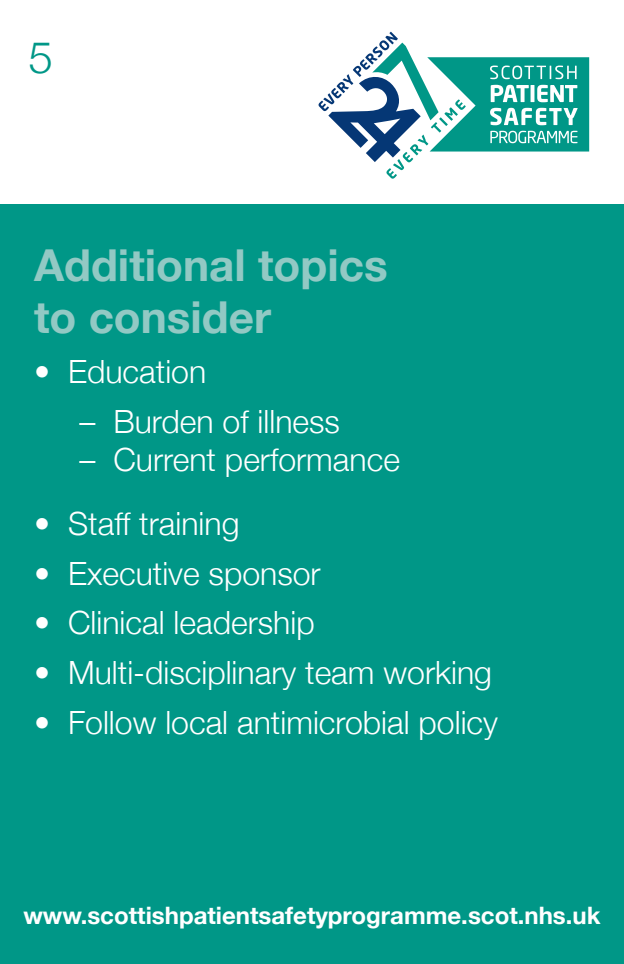
<style>
.page{position:relative;width:624px;height:964px;background:#fff}
.page>*{position:absolute;margin:0;border:0;box-sizing:border-box;transform-origin:0 0}
.t1{font:700 44px/52px "Helvetica Neue";color:#92c9c4}
.t2{font:300 44px "Helvetica Neue";color:#009787}
.t3{font:300 32px "Helvetica Neue";color:#fff}
.t4{font:700 24px "Helvetica Neue";color:#fff}
</style>
<div class="page">
<div style="left:0;top:204px;width:624px;height:760px;background:#009787"></div>
<svg style="left:318px;top:32px;width:271px;height:147px"></svg>
<h1 class="t2" style="left:28px;top:22px;width:26px">5</h1>
<h1 class="t1" style="left:34px;top:237px;width:355px">Additional topics to consider</h1>
<p class="t3" style="left:34px;top:346px;width:174px">• Education</p>
<p class="t3" style="left:79px;top:395px;width:262px">– Burden of illness</p>
<p class="t3" style="left:79px;top:434px;width:322px">– Current performance</p>
<p class="t3" style="left:34px;top:498px;width:207px">• Staff training</p>
<p class="t3" style="left:34px;top:547px;width:288px">• Executive sponsor</p>
<p class="t3" style="left:34px;top:597px;width:282px">• Clinical leadership</p>
<p class="t3" style="left:34px;top:647px;width:459px">• Multi-disciplinary team working</p>
<p class="t3" style="left:34px;top:697px;width:465px">• Follow local antimicrobial policy</p>
<p class="t4" style="left:23px;top:894px;width:578px">www.scottishpatientsafetyprogramme.scot.nhs.uk</p>
</div>
